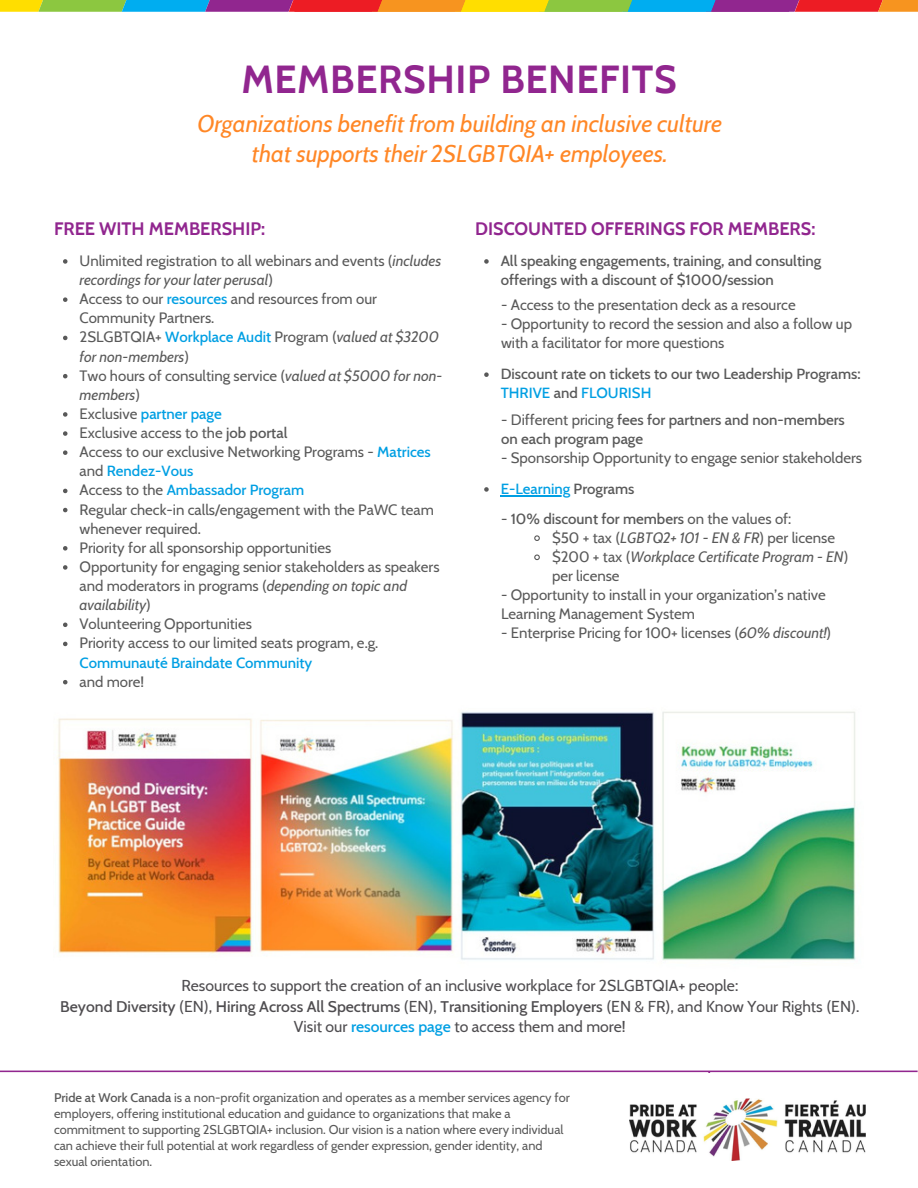
<style>
.page{position:relative;width:918px;height:1188px;background:#fff}
.page>*{position:absolute;margin:0;border:0;box-sizing:border-box;transform-origin:0 0}
.t1{font:700 39px "Cabin";letter-spacing:.015em;color:#91268f}
.t2{font:italic 24px "Cabin";color:#ff8726}
.t3{font:700 18px "Cabin";color:#91268f}
.t4{font:15.75px "Cabin";color:#4f4d50}
.t5{font:500 15.75px "Cabin";color:#4f4d50}
.t6{font:15px/19.2px "Cabin";color:#595959}
.t7{font:500 15px/19.2px "Cabin";color:#595959}
.t8{font:italic 15px/19.2px "Cabin";color:#595959}
.t9{font:500 15px "Cabin";color:#009fe3}
.t10{font:12.75px/15.9px "Cabin";color:#595959}
.s1{font-style:italic}
.s2{font-weight:500;color:#009fe3}
.s3{font-style:normal}
.s4{font-weight:500;font-style:normal;color:#009fe3}
.s5{font-weight:400;color:#595959}
.s6{font-weight:500}
.s7{color:#009fe3}
.s8{font-weight:400}
.s9{color:#595959}
</style>
<div class="page">
<hr style="left:0;top:1071px;width:918px;height:1px;background:#91268f">
<svg style="left:0;top:0;width:918px;height:12px;background:#a4835e"></svg>
<img style="left:629px;top:1098px;width:236px;height:62px">
<img style="left:57px;top:711px;width:799px;height:249px">
<svg style="left:63px;top:259px;width:5px;height:5px"></svg>
<svg style="left:63px;top:297px;width:5px;height:5px"></svg>
<svg style="left:63px;top:336px;width:5px;height:4px"></svg>
<svg style="left:63px;top:374px;width:5px;height:4px"></svg>
<svg style="left:63px;top:412px;width:5px;height:5px"></svg>
<svg style="left:63px;top:431px;width:5px;height:5px"></svg>
<svg style="left:63px;top:450px;width:5px;height:5px"></svg>
<svg style="left:63px;top:489px;width:5px;height:4px"></svg>
<svg style="left:63px;top:508px;width:5px;height:4px"></svg>
<svg style="left:63px;top:546px;width:5px;height:5px"></svg>
<svg style="left:63px;top:565px;width:5px;height:5px"></svg>
<svg style="left:63px;top:623px;width:5px;height:4px"></svg>
<svg style="left:63px;top:642px;width:5px;height:4px"></svg>
<svg style="left:63px;top:680px;width:5px;height:4px"></svg>
<svg style="left:484px;top:259px;width:5px;height:5px"></svg>
<svg style="left:484px;top:372px;width:5px;height:5px"></svg>
<svg style="left:484px;top:487px;width:5px;height:5px"></svg>
<hr style="left:509px;top:495px;width:61px;height:1px;background:#009fe3">
<svg style="left:534px;top:535px;width:6px;height:6px"></svg>
<svg style="left:534px;top:554px;width:6px;height:7px"></svg>
<p class="t1" style="left:241px;top:55px;width:437px">MEMBERSHIP BENEFITS</p>
<p class="t2" style="left:197px;top:109px;width:526px">Organizations benefit from building an inclusive culture</p>
<p class="t2" style="left:252px;top:139px;width:417px">that supports their 2SLGBTQIA+ employees.</p>
<p class="t3" style="left:54px;top:218px;width:213px">FREE WITH MEMBERSHIP:</p>
<p class="t3" style="left:475px;top:218px;width:342px">DISCOUNTED OFFERINGS FOR MEMBERS:</p>
<p class="t6" style="left:79px;top:251px;width:363px">Unlimited registration to all webinars and events (<span class="s1">includes recordings for your later perusal</span>)</p>
<p class="t6" style="left:79px;top:289px;width:299px">Access to our <span class="s2">resources</span> and resources from our<br>Community Partners.</p>
<p class="t8" style="left:79px;top:327px;width:361px"><span class="s3">2SLGBTQIA+</span> <span class="s4">Workplace Audit</span> <span class="s3">Program (</span>valued at $3200 for non-members<span class="s3">)</span></p>
<p class="t6" style="left:79px;top:366px;width:365px">Two hours of consulting service (<span class="s1">valued at $5000 for non&shy;members</span>)</p>
<p class="t9" style="left:79px;top:404px;width:144px"><span class="s5">Exclusive</span> partner page</p>
<p class="t6" style="left:79px;top:423px;width:209px">Exclusive access to the <span class="s6">job portal</span></p>
<p class="t6" style="left:79px;top:442px;width:353px">Access to our exclusive Networking Programs - <span class="s2">Matrices </span>and <span class="s2">Rendez-Vous</span></p>
<p class="t9" style="left:79px;top:481px;width:226px"><span class="s5">Access to the</span> Ambassador Program</p>
<p class="t6" style="left:79px;top:500px;width:356px">Regular check-in calls/engagement with the PaWC team whenever required.</p>
<p class="t6" style="left:79px;top:538px;width:253px">Priority for all sponsorship opportunities</p>
<p class="t6" style="left:79px;top:557px;width:362px">Opportunity for engaging senior stakeholders as speakers and moderators in programs (<span class="s1">depending on topic and availability</span>)</p>
<p class="t6" style="left:79px;top:614px;width:174px">Volunteering Opportunities</p>
<p class="t6" style="left:79px;top:633px;width:300px">Priority access to our limited seats program, e.g.<br><span class="s2">Communauté Braindate Community</span></p>
<p class="t6" style="left:79px;top:672px;width:66px">and more!</p>
<p class="t7" style="left:501px;top:251px;width:322px">All speaking engagements, training, and consulting offerings with a discount of $1000/session</p>
<p class="t6" style="left:501px;top:295px;width:296px">- Access to the presentation deck as a resource</p>
<p class="t6" style="left:501px;top:314px;width:353px">- Opportunity to record the session and also a follow up with a facilitator for more questions</p>
<p class="t7" style="left:501px;top:364px;width:361px">Discount rate on tickets to our two Leadership Programs:<br><span class="s7">THRIVE</span> and <span class="s7">FLOURISH</span></p>
<p class="t7" style="left:501px;top:410px;width:345px"><span class="s8">- Different pricing</span> fees for partners and non-members on each program page</p>
<p class="t6" style="left:501px;top:448px;width:363px">- Sponsorship Opportunity to engage senior stakeholders</p>
<p class="t9" style="left:501px;top:479px;width:135px">E-Learning <span class="s9">Programs</span></p>
<p class="t6" style="left:552px;top:528px;width:285px">$50 + tax (<span class="s1">LGBTQ2+ 101 - EN &amp; FR</span>) per license</p>
<p class="t8" style="left:552px;top:547px;width:298px"><span class="s3">$200 + tax (</span>Workplace Certificate Program - EN<span class="s3">) per license</span></p>
<p class="t7" style="left:501px;top:509px;width:292px"><span class="s8">-</span> 10% discount for members <span class="s8">on the values of:</span></p>
<p class="t6" style="left:501px;top:585px;width:326px">- Opportunity to install in your organization’s native<br>Learning Management System</p>
<p class="t6" style="left:501px;top:623px;width:332px">- Enterprise Pricing for 100+ licenses (<span class="s1">60% discount!</span>)</p>
<p class="t4" style="left:181px;top:976px;width:558px">Resources to support the creation of an inclusive workplace for 2SLGBTQIA+ people:</p>
<p class="t5" style="left:60px;top:996px;width:800px">Beyond Diversity <span class="s8">(EN),</span> Hiring Across All Spectrums <span class="s8">(EN),</span> Transitioning Employers <span class="s8">(EN &amp; FR), and Know Your Rights (EN).</span></p>
<p class="t4" style="left:294px;top:1017px;width:333px">Visit our <span class="s2">resources page</span> to access them and more!</p>
<p class="t10" style="left:54px;top:1090px;width:517px"><span class="s6">Pride at Work Canada</span> is a non-profit organization and operates as a member services agency for employers, offering institutional education and guidance to organizations that make a commitment to supporting 2SLGBTQIA+ inclusion. Our vision is a nation where every individual can achieve their full potential at work regardless of gender expression, gender identity, and sexual orientation.</p>
</div>
